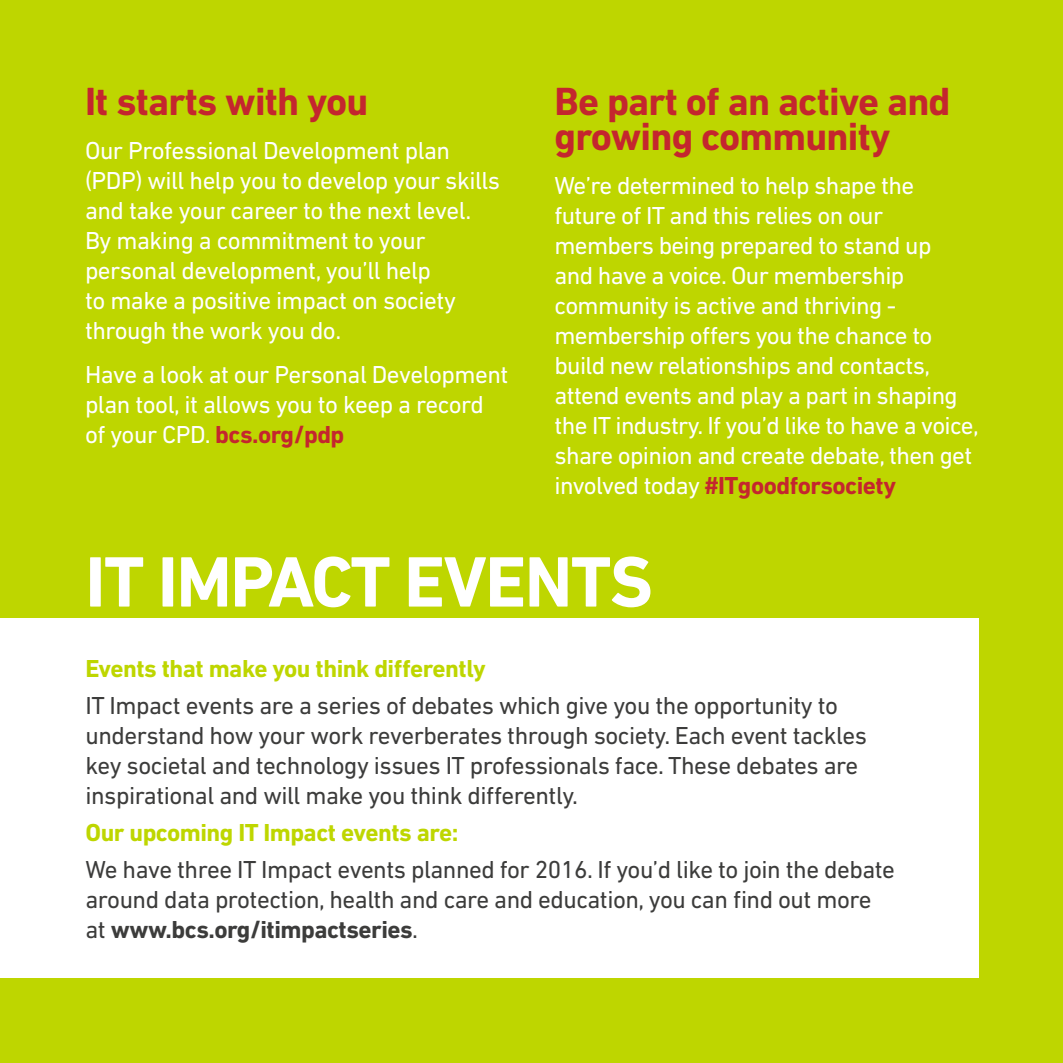
<style>
.page{position:relative;width:1063px;height:1063px;background:#bed600}
.page>*{position:absolute;margin:0;border:0;box-sizing:border-box;transform-origin:0 0}
.t1{font:700 72.5px "DIN Next LT Pro";letter-spacing:-.02em;color:#fff}
.t2{font:700 40px/35px "DIN Next LT Pro";letter-spacing:-.02em;color:#c4262e}
.t3{font:25px/30px "DIN Next LT Pro";letter-spacing:-.025em;color:#fff}
.t4{font:25px/30px "DIN Next LT Pro";letter-spacing:-.02em;color:#3c3c3b}
.t5{font:700 25px "DIN Next LT Pro";letter-spacing:-.02em;color:#bed600}
.s1{font-weight:700;color:#c4262e}
.s2{font-weight:700}
</style>
<div class="page">
<div style="left:0;top:619px;width:978px;height:359px;background:#fff"></div>
<h2 class="t2" style="left:85px;top:83px;width:285px">It starts with you</h2>
<p class="t3" style="left:85px;top:135px;width:417px">Our Professional Development plan (PDP) will help you to develop your skills and take your career to the next level.<br>By making a commitment to your personal development, you’ll help<br>to make a positive impact on society through the work you do.</p>
<p class="t3" style="left:85px;top:359px;width:425px">Have a look at our Personal Development plan tool, it allows you to keep a record of your CPD. <span class="s1">bcs.org/pdp</span></p>
<h2 class="t2" style="left:555px;top:83px;width:398px">Be part of an active and growing community</h2>
<p class="t3" style="left:555px;top:170px;width:426px">We’re determined to help shape the future of IT and this relies on our members being prepared to stand up<br>and have a voice. Our membership community is active and thriving - membership offers you the chance to build new relationships and contacts, attend events and play a part in shaping the IT industry. If you’d like to have a voice, share opinion and create debate, then get involved today <span class="s1">#ITgoodforsociety</span></p>
<h1 class="t1" style="left:85px;top:540px;width:569px">IT IMPACT EVENTS</h1>
<p class="t5" style="left:86px;top:654px;width:402px">Events that make you think differently</p>
<p class="t4" style="left:86px;top:690px;width:783px">IT Impact events are a series of debates which give you the opportunity to understand how your work reverberates through society. Each event tackles key societal and technology issues IT professionals face. These debates are inspirational and will make you think differently.</p>
<p class="t5" style="left:86px;top:818px;width:375px">Our upcoming IT Impact events are:</p>
<p class="t4" style="left:86px;top:855px;width:811px">We have three IT Impact events planned for 2016. If you’d like to join the debate around data protection, health and care and education, you can find out more at <span class="s2">www.bcs.org/itimpactseries</span>.</p>
</div>
